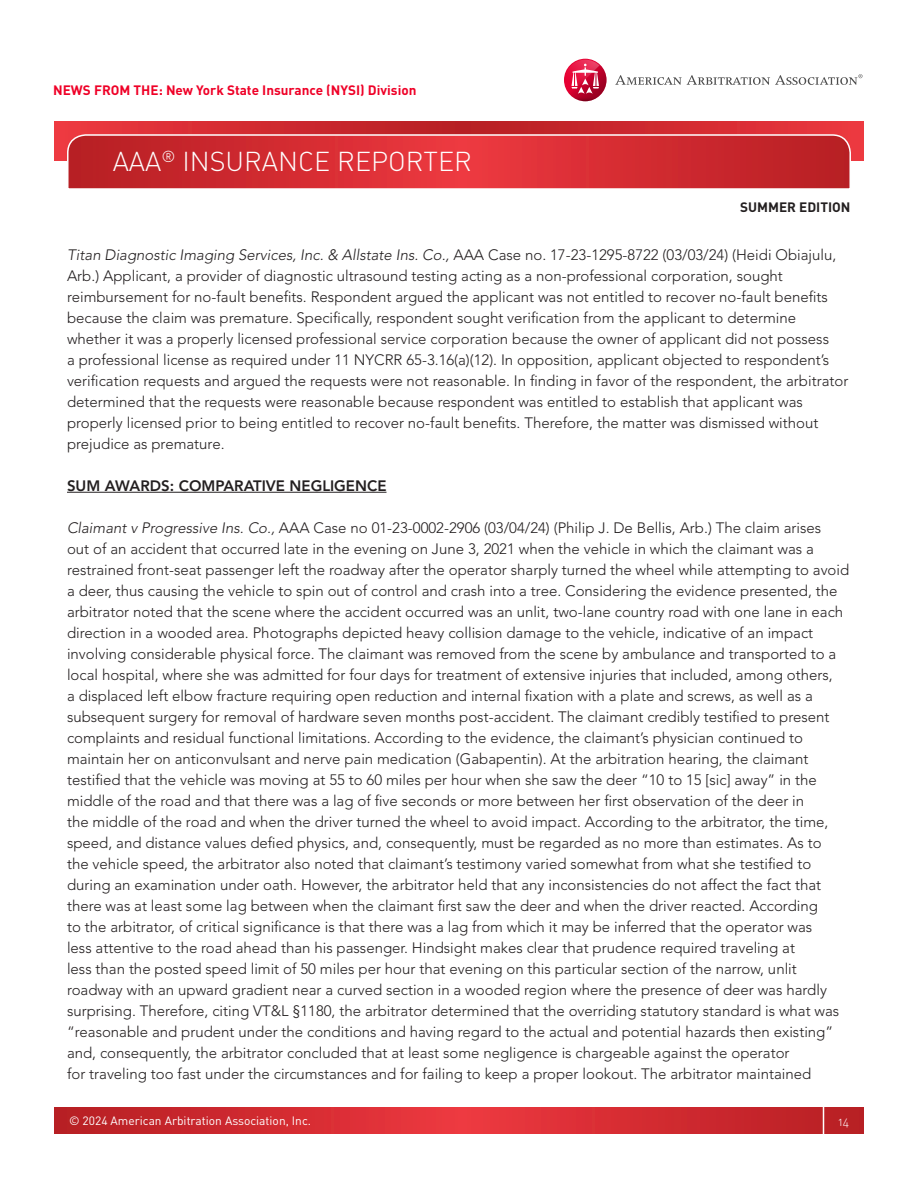
<style>
.page{position:relative;width:918px;height:1188px;background:#fff}
.page>*{position:absolute;margin:0;border:0;box-sizing:border-box;transform-origin:0 0}
.t1{font:27px "DIN Light Alternate";color:#fff}
.body{font:300 15px/21px "Avenir LT Std";color:#231f20}
.Bold_Underline{font:800 15px "Avenir LT Std";color:#231f20}
.t2{font:700 13.5px "DIN";color:#ef0027}
.t3{font:700 13.5px "DIN";color:#231f20}
.t4{font:12px "DIN";color:#fff}
.t5{font:12px "DIN Light Alternate";color:#fff}
.s1{font-style:italic}
</style>
<div class="page">
<svg style="left:54px;top:1107px;width:810px;height:27px;background:#d12b31"></svg>
<hr style="left:823px;top:1094px;width:1px;height:54px;background:#fff">
<svg style="left:55px;top:122px;width:808px;height:38px;background:#d22b31"></svg>
<svg style="left:66px;top:134px;width:786px;height:55px;background:#d3343a"></svg>
<svg style="left:615px;top:74px;width:247px;height:11px"></svg>
<svg style="left:564px;top:59px;width:43px;height:42px"></svg>
<svg style="left:565px;top:60px;width:35px;height:41px"></svg>
<hr style="left:67px;top:492px;width:320px;height:1px;background:#231f20">
<p class="t2" style="left:53px;top:81px;width:365px">NEWS FROM THE: New York State Insurance (NYSI) Division</p>
<h1 class="t1" style="left:113px;top:145px;width:361px">AAA<sup>®</sup> INSURANCE REPORTER</h1>
<p class="t3" style="left:740px;top:198px;width:112px">SUMMER EDITION</p>
<p class="body" style="left:67px;top:244px;width:783px"><span class="s1">Titan Diagnostic Imaging Services, Inc. &amp; Allstate Ins. Co.,</span> AAA Case no. 17-23-1295-8722 (03/03/24) (Heidi Obiajulu, Arb.) Applicant, a provider of diagnostic ultrasound testing acting as a non-professional corporation, sought reimbursement for no-fault benefits. Respondent argued the applicant was not entitled to recover no-fault benefits because the claim was premature. Specifically, respondent sought verification from the applicant to determine whether it was a properly licensed professional service corporation because the owner of applicant did not possess<br>a professional license as required under 11 NYCRR 65-3.16(a)(12). In opposition, applicant objected to respondent’s verification requests and argued the requests were not reasonable. In finding in favor of the respondent, the arbitrator determined that the requests were reasonable because respondent was entitled to establish that applicant was properly licensed prior to being entitled to recover no-fault benefits. Therefore, the matter was dismissed without prejudice as premature.</p>
<p class="Bold_Underline" style="left:67px;top:477px;width:321px">SUM AWARDS: COMPARATIVE NEGLIGENCE</p>
<p class="body" style="left:67px;top:517px;width:784px"><span class="s1">Claimant v Progressive Ins. Co.,</span> AAA Case no 01-23-0002-2906 (03/04/24) (Philip J. De Bellis, Arb.) The claim arises<br>out of an accident that occurred late in the evening on June 3, 2021 when the vehicle in which the claimant was a restrained front-seat passenger left the roadway after the operator sharply turned the wheel while attempting to avoid a deer, thus causing the vehicle to spin out of control and crash into a tree. Considering the evidence presented, the arbitrator noted that the scene where the accident occurred was an unlit, two-lane country road with one lane in each direction in a wooded area. Photographs depicted heavy collision damage to the vehicle, indicative of an impact involving considerable physical force. The claimant was removed from the scene by ambulance and transported to a local hospital, where she was admitted for four days for treatment of extensive injuries that included, among others,<br>a displaced left elbow fracture requiring open reduction and internal fixation with a plate and screws, as well as a subsequent surgery for removal of hardware seven months post-accident. The claimant credibly testified to present complaints and residual functional limitations. According to the evidence, the claimant’s physician continued to maintain her on anticonvulsant and nerve pain medication (Gabapentin). At the arbitration hearing, the claimant testified that the vehicle was moving at 55 to 60 miles per hour when she saw the deer “10 to 15 [sic] away” in the middle of the road and that there was a lag of five seconds or more between her first observation of the deer in<br>the middle of the road and when the driver turned the wheel to avoid impact. According to the arbitrator, the time, speed, and distance values defied physics, and, consequently, must be regarded as no more than estimates. As to<br>the vehicle speed, the arbitrator also noted that claimant’s testimony varied somewhat from what she testified to during an examination under oath. However, the arbitrator held that any inconsistencies do not affect the fact that there was at least some lag between when the claimant first saw the deer and when the driver reacted. According<br>to the arbitrator, of critical significance is that there was a lag from which it may be inferred that the operator was<br>less attentive to the road ahead than his passenger. Hindsight makes clear that prudence required traveling at<br>less than the posted speed limit of 50 miles per hour that evening on this particular section of the narrow, unlit roadway with an upward gradient near a curved section in a wooded region where the presence of deer was hardly surprising. Therefore, citing VT&amp;L §1180, the arbitrator determined that the overriding statutory standard is what was “reasonable and prudent under the conditions and having regard to the actual and potential hazards then existing” and, consequently, the arbitrator concluded that at least some negligence is chargeable against the operator<br>for traveling too fast under the circumstances and for failing to keep a proper lookout. The arbitrator maintained</p>
<p class="t4" style="left:69px;top:1113px;width:244px">© 2024 American Arbitration Association, Inc.</p>
<p class="t5" style="left:839px;top:1114px;width:12px">14</p>
</div>
